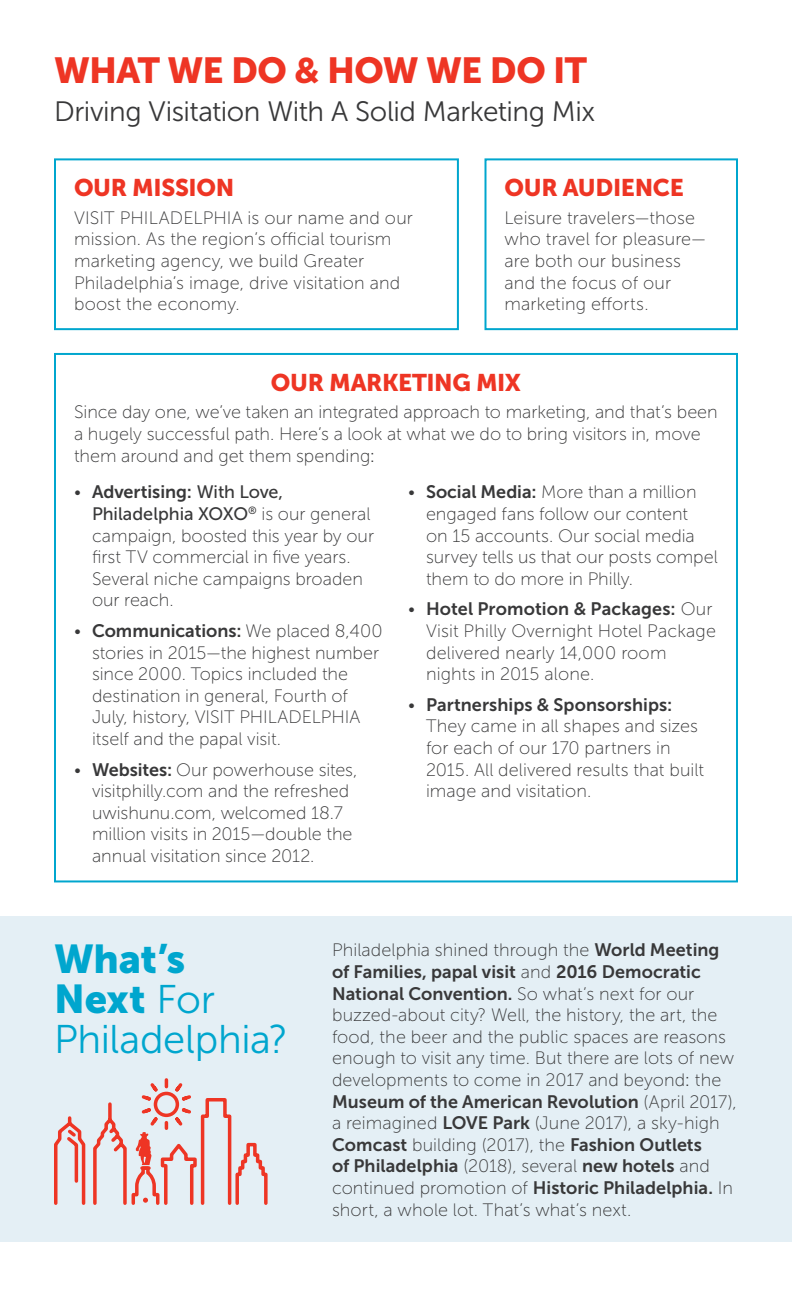
<style>
.page{position:relative;width:792px;height:1296px;background:#fff}
.page>*{position:absolute;margin:0;border:0;box-sizing:border-box;transform-origin:0 0}
.t1{font:40px/40px "Museo Sans 900";letter-spacing:-.01em;color:#00a6ce}
.t2{font:40px "Museo Sans 300";letter-spacing:-.01em;color:#00a6ce}
.t3{font:36px "Museo Sans 900";letter-spacing:-.025em;color:#ee3524}
.t4{font:28px "Museo Sans 300";letter-spacing:-.02em;color:#383839}
.t5{font:24px "Museo Sans 900";letter-spacing:-.015em;color:#ee3524}
.t6{font:18px/21.6px "Museo Sans 100";color:#383839}
.t7{font:18px/21.6px "Museo Sans 700";letter-spacing:.005em;color:#383839}
.t8{font:18px "Museo Sans 500";color:#383839}
.s1{font-family:"Gotham";font-weight:700}
.s2{font-family:"Museo Sans 300"}
.s3{font-family:"Museo Sans 100"}
.s4{font-family:"Museo Sans 500"}
.s5{font-family:"Museo Sans 700"}
.s6{font-family:"Gotham";font-weight:500}
</style>
<div class="page">
<div style="left:0;top:916px;width:792px;height:326px;background:#e4eff5"></div>
<div style="left:54px;top:158px;width:405px;height:172px;border:2px solid #00a6ce"></div>
<div style="left:484px;top:158px;width:254px;height:172px;border:2px solid #00a6ce"></div>
<div style="left:54px;top:353px;width:684px;height:529px;border:2px solid #00a6ce"></div>
<svg style="left:54px;top:1078px;width:214px;height:127px"></svg>
<h2 class="t3" style="left:54px;top:50px;width:535px">WHAT WE DO <span class="s1">&amp;</span> HOW WE DO IT</h2>
<h3 class="t4" style="left:54px;top:96px;width:543px">Driving Visitation With A Solid Marketing Mix</h3>
<h3 class="t5" style="left:74px;top:174px;width:162px">OUR MISSION</h3>
<p class="t6" style="left:74px;top:207px;width:341px">VISIT PHILADELPHIA is our name and our mission. As the region’s official tourism marketing agency, we build Greater Philadelphia’s image, drive visitation and boost the economy.</p>
<h3 class="t5" style="left:504px;top:174px;width:181px">OUR AUDIENCE</h3>
<p class="t6" style="left:504px;top:207px;width:202px">Leisure travelers—those who travel for pleasure— are both our business and the focus of our marketing efforts.</p>
<h3 class="t5" style="left:271px;top:369px;width:252px">OUR MARKETING MIX</h3>
<p class="t6" style="left:74px;top:402px;width:645px">Since day one, we’ve taken an integrated approach to marketing, and that’s been a hugely successful path. Here’s a look at what we do to bring visitors in, move them around and get them spending<span class="s2">:</span></p>
<p class="t7" style="left:74px;top:481px;width:211px"><span class="s3">•</span> Advertising: <span class="s4">With Love,</span></p>
<p class="t8" style="left:92px;top:504px;width:280px">Philadelphia XOXO<sup>®</sup> <span class="s3">is our general</span></p>
<p class="t6" style="left:92px;top:525px;width:284px">campaign, boosted this year by our first TV commercial in five years.<br>Several niche campaigns broaden our reach.</p>
<p class="t7" style="left:74px;top:620px;width:310px"><span class="s3">•</span> Communications: <span class="s3">We placed 8,400</span></p>
<p class="t6" style="left:92px;top:642px;width:289px">stories in 2015—the highest number since 2000. Topics included the destination in general, Fourth of<br>July, history, VISIT PHILADELPHIA itself and the papal visit.</p>
<p class="t6" style="left:92px;top:759px;width:267px;text-indent:-18px">• <span class="s5">Websites:</span> Our powerhouse sites, visitphilly.com and the refreshed uwishunu.com, welcomed 18.7 million visits in 2015—double the annual visitation since 2012.</p>
<p class="t6" style="left:426px;top:482px;width:294px;text-indent:-18px">• <span class="s5">Social Media:</span> More than a million engaged fans follow our content<br>on 15 accounts. Our social media survey tells us that our posts compel them to do more in Philly.</p>
<p class="t7" style="left:408px;top:598px;width:306px"><span class="s3">•</span> Hotel Promotion <span class="s6">&amp;</span> Packages: <span class="s3">Our</span></p>
<p class="t6" style="left:426px;top:620px;width:292px">Visit Philly Overnight Hotel Package delivered nearly 14,000 room nights in 2015 alone.</p>
<p class="t7" style="left:408px;top:694px;width:266px"><span class="s3">•</span> Partnerships <span class="s6">&amp;</span> Sponsorships:</p>
<p class="t6" style="left:426px;top:716px;width:280px">They came in all shapes and sizes for each of our 170 partners in<br>2015. All delivered results that built image and visitation.</p>
<h1 class="t1" style="left:54px;top:939px;width:163px">What’s<br>Next <span class="s2">For</span></h1>
<h1 class="t2" style="left:54px;top:1018px;width:236px">Philadelphia?</h1>
<p class="t6" style="left:332px;top:940px;width:389px">Philadelphia shined through the <span class="s5">World Meeting</span></p>
<p class="t7" style="left:332px;top:961px;width:370px">of Families, papal visit <span class="s3">and</span> 2016 Democratic<br>National Convention. <span class="s3">So what’s next for our</span></p>
<p class="t6" style="left:332px;top:1004px;width:404px">buzzed-about city? Well, the history, the art, the food, the beer and the public spaces are reasons enough to visit any time. But there are lots of new developments to come in 2017 and beyond<span class="s2">:</span> the</p>
<p class="t7" style="left:332px;top:1091px;width:406px">Museum of the American Revolution <span class="s3">(April 2017),</span></p>
<p class="t6" style="left:332px;top:1112px;width:389px">a reimagined <span class="s5">LOVE Park</span> (June 2017), a sky-high</p>
<p class="t7" style="left:332px;top:1134px;width:379px">Comcast <span class="s3">building (2017), the</span> Fashion Outlets of Philadelphia <span class="s3">(2018), several</span> new hotels <span class="s3">and</span></p>
<p class="t6" style="left:332px;top:1177px;width:402px">continued promotion of <span class="s5">Historic Philadelphia.</span> In short, a whole lot. That’s what’s next.</p>
</div>
